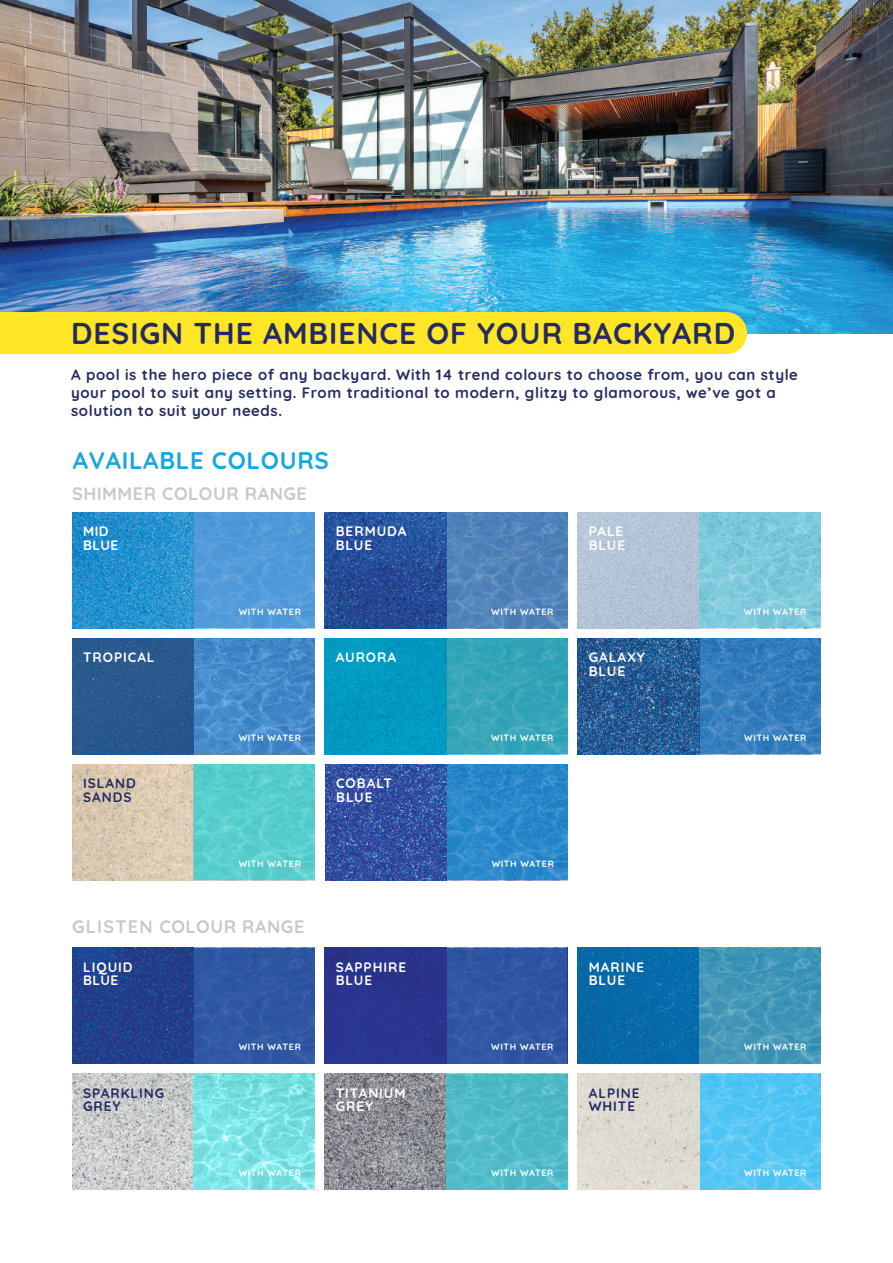
<style>
.page{position:relative;width:893px;height:1263px;background:#fff}
.page>*{position:absolute;margin:0;border:0;box-sizing:border-box;transform-origin:0 0}
.t1{font:700 30px "Quicksand";letter-spacing:.03em;color:#242b63}
.t2{font:700 24px "Quicksand";letter-spacing:.03em;color:#17a6df}
.t3{font:700 18px "Quicksand";letter-spacing:.03em;color:#c7c8ca}
.t4{font:700 15px/18px "Quicksand";letter-spacing:.04em;color:#242b63}
.t5{font:700 13.65px/13.6px "Quicksand";letter-spacing:.07em;color:#fff}
.t6{font:700 13.65px/13.6px "Quicksand";letter-spacing:.07em;color:#232a63}
.t7{font:700 9px "Quicksand";letter-spacing:.07em;color:#fff}
</style>
<div class="page">
<img style="left:578px;top:512px;width:121px;height:116px">
<img style="left:325px;top:1074px;width:121px;height:116px">
<img style="left:578px;top:1074px;width:121px;height:116px">
<svg style="left:699px;top:1074px;width:121px;height:116px;background:#55c6f3"></svg>
<img style="left:325px;top:948px;width:120px;height:115px">
<div style="left:445px;top:948px;width:122px;height:115px;background:#2f56a3"></div>
<img style="left:72px;top:948px;width:121px;height:115px">
<div style="left:193px;top:948px;width:122px;height:115px;background:#2f57a3"></div>
<img style="left:325px;top:765px;width:121px;height:115px">
<svg style="left:446px;top:765px;width:122px;height:115px;background:#2a88c9"></svg>
<svg style="left:699px;top:512px;width:122px;height:116px;background:#7dc8da"></svg>
<img style="left:72px;top:765px;width:121px;height:115px">
<svg style="left:193px;top:765px;width:122px;height:115px;background:#59cdcc"></svg>
<img style="left:72px;top:512px;width:121px;height:116px">
<svg style="left:193px;top:512px;width:122px;height:116px;background:#519ad9"></svg>
<svg style="left:446px;top:512px;width:121px;height:116px;background:#5183b9"></svg>
<img style="left:325px;top:638px;width:121px;height:116px">
<svg style="left:446px;top:638px;width:121px;height:116px;background:#35a5b7"></svg>
<svg style="left:578px;top:638px;width:121px;height:116px;background:#295c93"></svg>
<svg style="left:699px;top:638px;width:121px;height:116px;background:#357dbc"></svg>
<img style="left:72px;top:1074px;width:121px;height:116px">
<div style="left:446px;top:1074px;width:121px;height:116px;background:#50b9c7"></div>
<img style="left:72px;top:638px;width:121px;height:116px">
<svg style="left:193px;top:638px;width:122px;height:116px;background:#4589c9"></svg>
<img style="left:0;top:0;width:893px;height:333px">
<img style="left:578px;top:948px;width:121px;height:115px">
<img style="left:325px;top:512px;width:121px;height:116px">
<div style="left:0;top:312px;width:747px;height:42px;background:#ffe627"></div>
<svg style="left:699px;top:948px;width:121px;height:115px;background:#4397b8"></svg>
<svg style="left:193px;top:1074px;width:122px;height:116px;background:#7de2e3"></svg>
<h1 class="t1" style="left:71px;top:308px;width:665px">DESIGN THE AMBIENCE OF YOUR BACKYARD</h1>
<p class="t4" style="left:71px;top:364px;width:728px">A pool is the hero piece of any backyard. With 14 trend colours to choose from, you can style your pool to suit any setting. From traditional to modern, glitzy to glamorous, we’ve got a solution to suit your needs.</p>
<h2 class="t2" style="left:73px;top:441px;width:258px">AVAILABLE COLOURS</h2>
<p class="t3" style="left:72px;top:478px;width:236px">SHIMMER COLOUR RANGE</p>
<p class="t5" style="left:83px;top:523px;width:37px">MID<br>BLUE</p>
<p class="t5" style="left:336px;top:523px;width:72px">BERMUDA<br>BLUE</p>
<p class="t5" style="left:589px;top:523px;width:38px">PALE<br>BLUE</p>
<p class="t7" style="left:239px;top:604px;width:64px">WITH WATER</p>
<p class="t7" style="left:491px;top:604px;width:64px">WITH WATER</p>
<p class="t7" style="left:744px;top:604px;width:64px">WITH WATER</p>
<p class="t5" style="left:83px;top:649px;width:73px">TROPICAL</p>
<p class="t5" style="left:336px;top:649px;width:62px">AURORA</p>
<p class="t5" style="left:589px;top:649px;width:58px">GALAXY<br>BLUE</p>
<p class="t7" style="left:239px;top:730px;width:64px">WITH WATER</p>
<p class="t7" style="left:491px;top:730px;width:64px">WITH WATER</p>
<p class="t7" style="left:744px;top:730px;width:64px">WITH WATER</p>
<p class="t6" style="left:83px;top:775px;width:54px">ISLAND<br>SANDS</p>
<p class="t5" style="left:336px;top:775px;width:57px">COBALT<br>BLUE</p>
<p class="t7" style="left:239px;top:856px;width:64px">WITH WATER</p>
<p class="t7" style="left:492px;top:856px;width:64px">WITH WATER</p>
<p class="t3" style="left:72px;top:912px;width:234px">GLISTEN COLOUR RANGE</p>
<p class="t5" style="left:83px;top:959px;width:51px">LIQUID<br>BLUE</p>
<p class="t5" style="left:336px;top:959px;width:72px">SAPPHIRE<br>BLUE</p>
<p class="t5" style="left:589px;top:959px;width:57px">MARINE<br>BLUE</p>
<p class="t7" style="left:239px;top:1039px;width:64px">WITH WATER</p>
<p class="t7" style="left:491px;top:1039px;width:64px">WITH WATER</p>
<p class="t7" style="left:744px;top:1039px;width:64px">WITH WATER</p>
<p class="t6" style="left:83px;top:1085px;width:83px">SPARKLING<br>GREY</p>
<p class="t5" style="left:336px;top:1085px;width:71px">TITANIUM<br>GREY</p>
<p class="t6" style="left:589px;top:1085px;width:52px">ALPINE<br>WHITE</p>
<p class="t7" style="left:239px;top:1165px;width:64px">WITH WATER</p>
<p class="t7" style="left:491px;top:1165px;width:64px">WITH WATER</p>
<p class="t7" style="left:744px;top:1165px;width:64px">WITH WATER</p>
</div>
